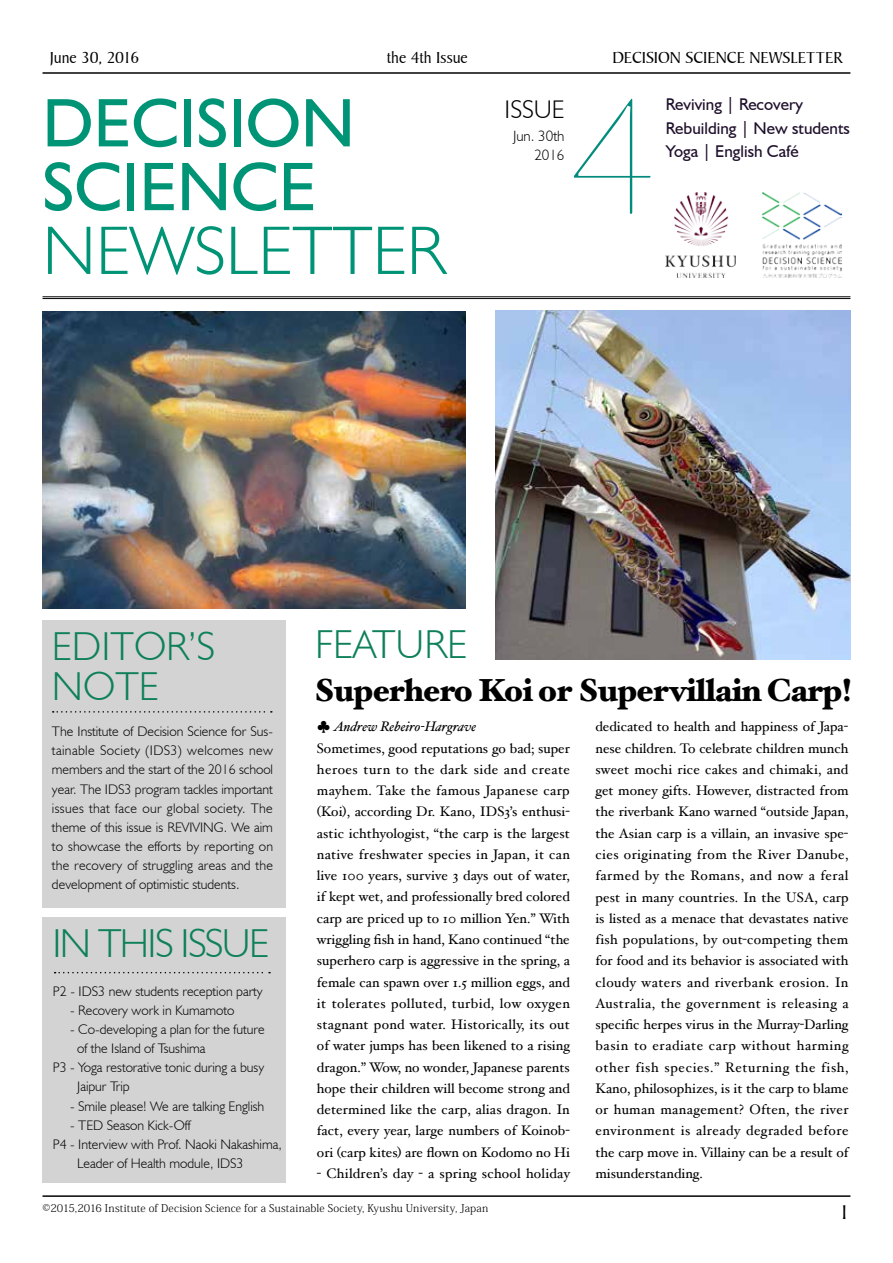
<style>
.page{position:relative;width:893px;height:1263px;background:#fff}
.page>*{position:absolute;margin:0;border:0;box-sizing:border-box;transform-origin:0 0}
.t1{font:200 159.45px "Koz Go Pro";color:#038c7e}
.t2{font:69.15px/63.8px "Humanist 521 BT";color:#009476}
.t3{font:300 69.15px "Humanist 521 BT";color:#009476}
.t4{font:300 40.35px/40.3px "Humanist 521 BT";color:#0e805a}
.t5{font:300 40.35px "Humanist 521 BT";letter-spacing:-.04em;color:#0e805a}
.t6{font:900 31.95px "Hoefler Text";letter-spacing:-.02em;color:#000}
.t7{font:300 25.5px "Humanist 521 BT";color:#000}
.t8{font:21.3px "Baker Signet BT";color:#000}
.t9{font:16.95px/23.4px "Humanist 521 BT";color:#1f102c}
.t10{font:16.95px "Baker Signet BT";letter-spacing:-.01em;color:#000}
.t11{font:300 14.85px/19.2px "Humanist 521 BT";color:#000;text-align:right}
.t12{font:13.8px/21.3px "Hoefler Text";color:#000}
.t13{font:300 13.8px/19.2px "Humanist 521 BT";color:#000;text-align:justify}
.t14{font:13.8px "Hoefler Text";letter-spacing:.02em;color:#000}
.t15{font:300 10.65px "Koz Min Pr 6 N";letter-spacing:.01em;color:#000}
.s1{font-family:"Koz Min Pr 6 N"}
.s2{font-style:italic}
</style>
<div class="page">
<hr style="left:43px;top:72px;width:807px;height:2px;background:#000">
<hr style="left:43px;top:1195px;width:807px;height:2px;background:#000">
<div style="left:43px;top:917px;width:243px;height:266px;background:#d3d3d4"></div>
<svg style="left:55px;top:972px;width:215px;height:1px"></svg>
<hr style="left:43px;top:296px;width:807px;height:1px;background:#000">
<hr style="left:43px;top:298px;width:807px;height:1px;background:#000">
<div style="left:43px;top:620px;width:243px;height:287px;background:#d3d3d4"></div>
<svg style="left:53px;top:711px;width:219px;height:2px"></svg>
<img style="left:762px;top:192px;width:79px;height:85px">
<img style="left:666px;top:192px;width:70px;height:85px">
<img style="left:43px;top:311px;width:423px;height:297px">
<img style="left:495px;top:311px;width:355px;height:348px">
<p class="t10" style="left:50px;top:47px;width:91px">June 30, 2016</p>
<p class="t10" style="left:387px;top:47px;width:83px">the 4th Issue</p>
<p class="t10" style="left:612px;top:47px;width:231px">DECISION SCIENCE NEWSLETTER</p>
<h2 class="t2" style="left:43px;top:90px;width:314px">DECISION<br>SCIENCE</h2>
<h2 class="t3" style="left:43px;top:208px;width:404px">NEWSLETTER</h2>
<h3 class="t7" style="left:505px;top:94px;width:61px">ISSUE</h3>
<p class="t11" style="left:513px;top:126px;width:53px">Jun. 30th<br>2016</p>
<h1 class="t1" style="left:571px;top:52px;width:87px">4</h1>
<p class="t9" style="left:666px;top:92px;width:185px">Reviving | Recovery<br>Rebuilding | New students<br>Yoga | English Café</p>
<h3 class="t4" style="left:315px;top:623px;width:153px">FEATURE</h3>
<h3 class="t4" style="left:52px;top:625px;width:165px">EDITOR’S<br>NOTE</h3>
<p class="t13" style="left:52px;top:721px;width:223px">The Institute of Decision Science for Sus&shy;tainable Society (IDS3) welcomes new members and the start of the 2016 school year. The IDS3 program tackles important issues that face our global society. The theme of this issue is REVIVING. We aim to showcase the efforts by reporting on the recovery of struggling areas and the development of optimistic students.</p>
<h3 class="t6" style="left:314px;top:671px;width:540px">Superhero Koi or Supervillain Carp!</h3>
<p class="t12" style="left:317px;top:716px;width:255px"><span class="s1">♣︎</span> <span class="s2">Andrew Rebeiro-Hargrave<br></span>Sometimes, good reputations go bad; super heroes turn to the dark side and create mayhem. Take the famous Japanese carp (Koi), according Dr. Kano, IDS3’s enthusi&shy;astic ichthyologist, “the carp is the largest native freshwater species in Japan, it can live 100 years, survive 3 days out of water, if kept wet, and professionally bred colored carp are priced up to 10 million Yen.” With wriggling fish in hand, Kano continued “the superhero carp is aggressive in the spring, a female can spawn over 1.5 million eggs, and it tolerates polluted, turbid, low oxygen stagnant pond water. Historically, its out of water jumps has been likened to a rising dragon.” Wow, no wonder, Japanese parents hope their children will become strong and determined like the carp, alias dragon. In fact, every year, large numbers of Koinob&shy;ori (carp kites) are flown on Kodomo no Hi</p>
<p class="t14" style="left:317px;top:1165px;width:255px">- Children’s day - a spring school holiday</p>
<p class="t12" style="left:595px;top:716px;width:255px;text-align:justify">dedicated to health and happiness of Japa&shy;nese children. To celebrate children munch sweet mochi rice cakes and chimaki, and get money gifts. However, distracted from the riverbank Kano warned “outside Japan, the Asian carp is a villain, an invasive spe&shy;cies originating from the River Danube, farmed by the Romans, and now a feral pest in many countries. In the USA, carp is listed as a menace that devastates native fish populations, by out-competing them for food and its behavior is associated with cloudy waters and riverbank erosion. In Australia, the government is releasing a specific herpes virus in the Murray-Darling basin to eradiate carp without harming other fish species.” Returning the fish, Kano, philosophizes, is it the carp to blame or human management? Often, the river environment is already degraded before the carp move in. Villainy can be a result of misunderstanding.</p>
<h3 class="t8" style="left:839px;top:1199px;width:13px">1</h3>
<h3 class="t5" style="left:52px;top:919px;width:218px">IN THIS ISSUE</h3>
<p class="t13" style="left:53px;top:981px;width:211px">P2 - IDS3 new students reception party</p>
<p class="t13" style="left:70px;top:1000px;width:166px">- Recovery work in Kumamoto</p>
<p class="t13" style="left:70px;top:1019px;width:196px">- Co-developing a plan for the future</p>
<p class="t13" style="left:77px;top:1038px;width:130px">of the Island of Tsushima</p>
<p class="t13" style="left:53px;top:1058px;width:213px">P3 - Yoga restorative tonic during a busy</p>
<p class="t13" style="left:77px;top:1077px;width:54px">Jaipur Trip</p>
<p class="t13" style="left:70px;top:1096px;width:196px">- Smile please! We are talking English</p>
<p class="t13" style="left:70px;top:1115px;width:122px">- TED Season Kick-Off</p>
<p class="t13" style="left:53px;top:1134px;width:231px">P4 - Interview with Prof. Naoki Nakashima,</p>
<p class="t13" style="left:77px;top:1153px;width:168px">Leader of Health module, IDS3</p>
<p class="t15" style="left:43px;top:1202px;width:447px">©2015,2016 Institute of Decision Science for a Sustainable Society, Kyushu University, Japan</p>
</div>
